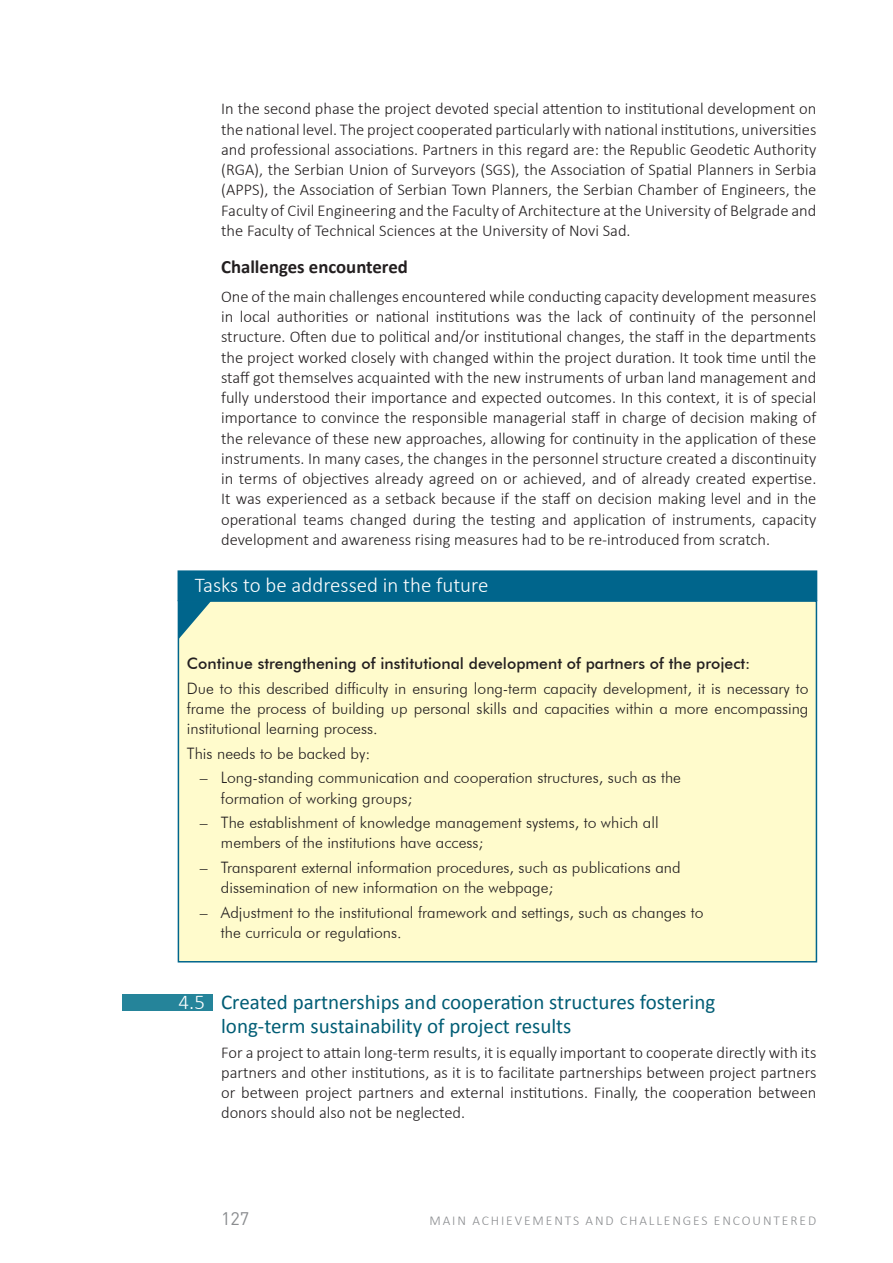
<style>
.page{position:relative;width:893px;height:1263px;background:#fff}
.page>*{position:absolute;margin:0;border:0;box-sizing:border-box;transform-origin:0 0}
.t1{font:21px/24.5px "Calibri";color:#005d75}
.t2{font:300 21px "Calibri";color:#fff}
.t3{font:700 18.75px "Calibri";color:#231f20}
.t4{font:18px "DIN Pro";color:#8a8c8f}
.t5{font:300 16.5px/20.2px "Calibri";color:#231f20;text-align:justify}
.t6{font:300 15.75px/20.2px "Futura BT";color:#231f20}
.t7{font:500 15.75px "Futura BT";color:#231f20}
.t8{font:300 13.5px "Calibri";letter-spacing:.14em;color:#8a8c8f}
</style>
<div class="page">
<div style="left:178px;top:601px;width:638px;height:361px;background:#fffbcc"></div>
<div style="left:178px;top:600px;width:639px;height:362px;border:2px solid #00658c"></div>
<svg style="left:178px;top:601px;width:33px;height:38px"></svg>
<div style="left:178px;top:571px;width:639px;height:30px;background:#00658c"></div>
<div style="left:178px;top:570px;width:639px;height:31px;border:1px solid #00658c"></div>
<div style="left:122px;top:994px;width:91px;height:16px;background:#25849a"></div>
<p class="t5" style="left:221px;top:99px;width:597px">In the second phase the project devoted special attention to institutional development on the national level. The project cooperated particularly with national institutions, universities and professional associations. Partners in this regard are: the Republic Geodetic Authority (RGA), the Serbian Union of Surveyors (SGS), the Association of Spatial Planners in Serbia (APPS), the Association of Serbian Town Planners, the Serbian Chamber of Engineers, the Faculty of Civil Engineering and the Faculty of Architecture at the University of Belgrade and the Faculty of Technical Sciences at the University of Novi Sad.</p>
<p class="t3" style="left:221px;top:255px;width:188px">Challenges encountered</p>
<p class="t5" style="left:221px;top:286px;width:597px">One of the main challenges encountered while conducting capacity development measures in local authorities or national institutions was the lack of continuity of the personnel structure. Often due to political and/or institutional changes, the staff in the departments the project worked closely with changed within the project duration. It took time until the staff got themselves acquainted with the new instruments of urban land management and fully understood their importance and expected outcomes. In this context, it is of special importance to convince the responsible managerial staff in charge of decision making of the relevance of these new approaches, allowing for continuity in the application of these instruments. In many cases, the changes in the personnel structure created a discontinuity in terms of objectives already agreed on or achieved, and of already created expertise.<br>It was experienced as a setback because if the staff on decision making level and in the operational teams changed during the testing and application of instruments, capacity development and awareness rising measures had to be re-introduced from scratch.</p>
<p class="t2" style="left:195px;top:572px;width:295px">Tasks to be addressed in the future</p>
<p class="t7" style="left:187px;top:654px;width:565px">Continue strengthening of institutional development of partners of the project:</p>
<p class="t6" style="left:187px;top:678px;width:623px;text-align:justify">Due to this described difficulty in ensuring long-term capacity development, it is necessary to frame the process of building up personal skills and capacities within a more encompassing institutional learning process.</p>
<p class="t6" style="left:187px;top:743px;width:185px">this needs to be backed by:</p>
<p class="t6" style="left:221px;top:767px;width:462px;text-indent:-21px">– Long-standing communication and cooperation structures, such as the formation of working groups;</p>
<p class="t6" style="left:221px;top:812px;width:439px;text-indent:-21px">– the establishment of knowledge management systems, to which all members of the institutions have access;</p>
<p class="t6" style="left:221px;top:857px;width:461px;text-indent:-21px">– transparent external information procedures, such as publications and dissemination of new information on the webpage;</p>
<p class="t6" style="left:221px;top:902px;width:484px;text-indent:-21px">– Adjustment to the institutional framework and settings, such as changes to the curricula or regulations.</p>
<p class="t2" style="left:179px;top:989px;width:28px">4.5</p>
<p class="t1" style="left:221px;top:988px;width:496px">Created partnerships and cooperation structures fostering long-term sustainability of project results</p>
<p class="t5" style="left:221px;top:1042px;width:597px">For a project to attain long-term results, it is equally important to cooperate directly with its partners and other institutions, as it is to facilitate partnerships between project partners or between project partners and external institutions. Finally, the cooperation between donors should also not be neglected.</p>
<p class="t4" style="left:221px;top:1206px;width:30px">127</p>
<p class="t8" style="left:429px;top:1212px;width:388px">MAIN ACHIEVEMENTS AND CHALLENGES ENCOUNTERED</p>
</div>
